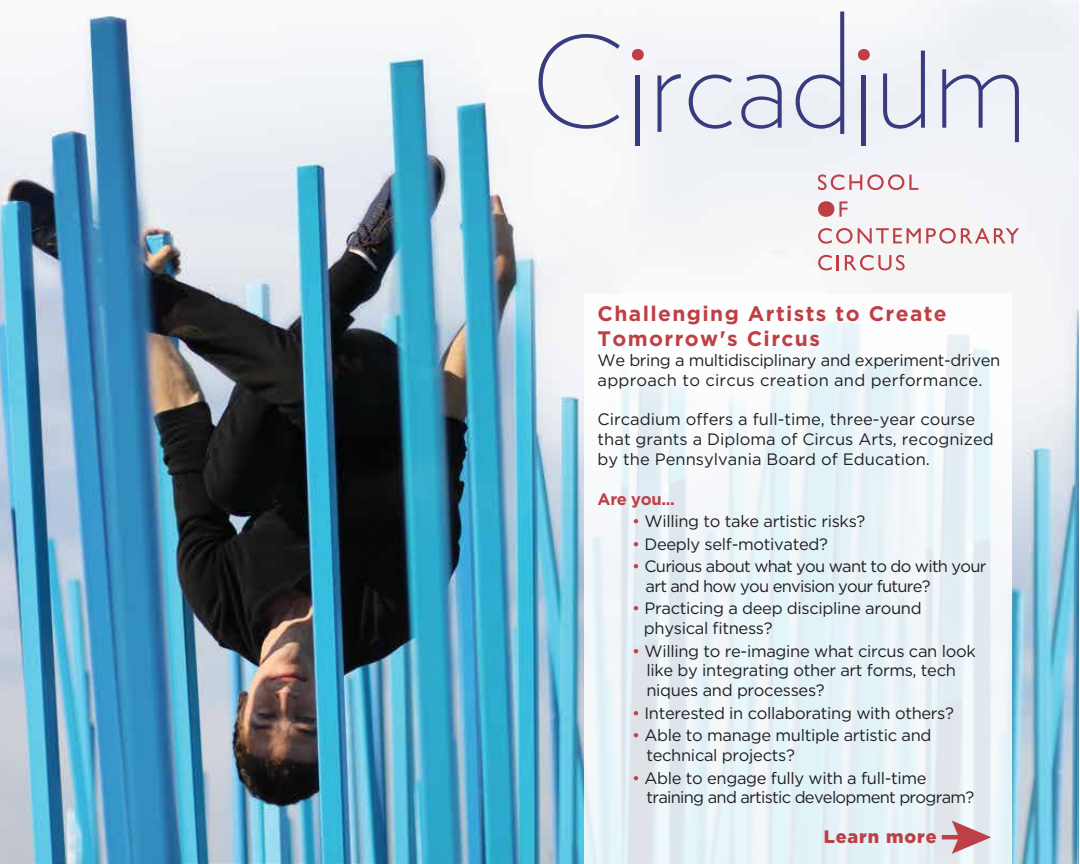
<style>
.page{position:relative;width:1080px;height:864px;background:#fff}
.page>*{position:absolute;margin:0;border:0;box-sizing:border-box;transform-origin:0 0}
.t1{font:700 21px/25.2px "Gotham HTF";letter-spacing:.065em;color:#be4046}
.t2{font:900 18px "Gotham HTF";letter-spacing:.05em;color:#be4046}
.t3{font:16.5px/19.8px "Gotham HTF";letter-spacing:-.02em;color:#231f20}
.t4{font:16.5px/19.8px "Gotham HTF";letter-spacing:-.045em;color:#231f20}
.t5{font:16.5px/19.8px "Gotham HTF";color:#231f20}
.t6{font:700 16.5px "Gotham HTF";letter-spacing:-.02em;color:#be4046}
.s1{color:#be4046}
</style>
<div class="page">
<img style="left:0;top:0;width:1078px;height:864px">
<svg style="left:585px;top:295px;width:427px;height:569px;fill:#e9f5f9"></svg>
<svg style="left:539px;top:34px;width:81px;height:95px"></svg>
<svg style="left:658px;top:74px;width:23px;height:58px"></svg>
<svg style="left:689px;top:75px;width:43px;height:54px;background:#cccfdf"></svg>
<svg style="left:741px;top:75px;width:41px;height:54px;background:#bbbed3"></svg>
<svg style="left:796px;top:11px;width:48px;height:123px"></svg>
<hr style="left:862px;top:76px;width:4px;height:70px;background:#383b7d">
<svg style="left:883px;top:51px;width:42px;height:78px"></svg>
<svg style="left:942px;top:69px;width:77px;height:73px"></svg>
<svg style="left:818px;top:174px;width:100px;height:16px"></svg>
<svg style="left:818px;top:201px;width:30px;height:16px"></svg>
<svg style="left:818px;top:228px;width:201px;height:16px"></svg>
<svg style="left:818px;top:255px;width:21px;height:15px"></svg>
<svg style="left:845px;top:255px;width:60px;height:15px"></svg>
<svg style="left:632px;top:49px;width:12px;height:97px"></svg>
<svg style="left:858px;top:49px;width:12px;height:11px"></svg>
<hr style="left:942px;top:835px;width:22px;height:4px;background:#be4046">
<svg style="left:952px;top:821px;width:39px;height:33px"></svg>
<p class="t1" style="left:598px;top:300px;width:351px">Challenging Artists to Create<br>Tomorrow's Circus</p>
<p class="t3" style="left:598px;top:350px;width:404px">We bring a multidisciplinary and experiment-driven approach to circus creation and performance.</p>
<p class="t5" style="left:598px;top:409px;width:398px">Circadium offers a full-time, three-year course that grants a Diploma of Circus Arts, recognized by the Pennsylvania Board of Education.</p>
<p class="t6" style="left:598px;top:489px;width:79px">Are you...</p>
<p class="t3" style="left:632px;top:511px;width:235px"><span class="s1">•</span> Willing to take artistic risks?</p>
<p class="t3" style="left:632px;top:534px;width:197px"><span class="s1">•</span> Deeply self-motivated?</p>
<p class="t4" style="left:646px;top:556px;width:343px;text-indent:-13px"><span class="s1">•</span> Curious about what you want to do with your art and how you envision your future?</p>
<p class="t3" style="left:644px;top:598px;width:279px;text-indent:-12px"><span class="s1">•</span> Practicing a deep discipline around physical fitness?</p>
<p class="t3" style="left:646px;top:641px;width:331px;text-indent:-14px"><span class="s1">•</span> Willing to re-imagine what circus can look like by integrating other art forms, tech niques and processes?</p>
<p class="t3" style="left:632px;top:703px;width:323px"><span class="s1">•</span> Interested in collaborating with others?</p>
<p class="t3" style="left:646px;top:725px;width:287px;text-indent:-14px"><span class="s1">•</span> Able to manage multiple artistic and technical projects?</p>
<p class="t4" style="left:646px;top:768px;width:329px;text-indent:-14px"><span class="s1">•</span> Able to engage fully with a full-time training and artistic development program?</p>
<p class="t2" style="left:824px;top:826px;width:114px">Learn more</p>
</div>
